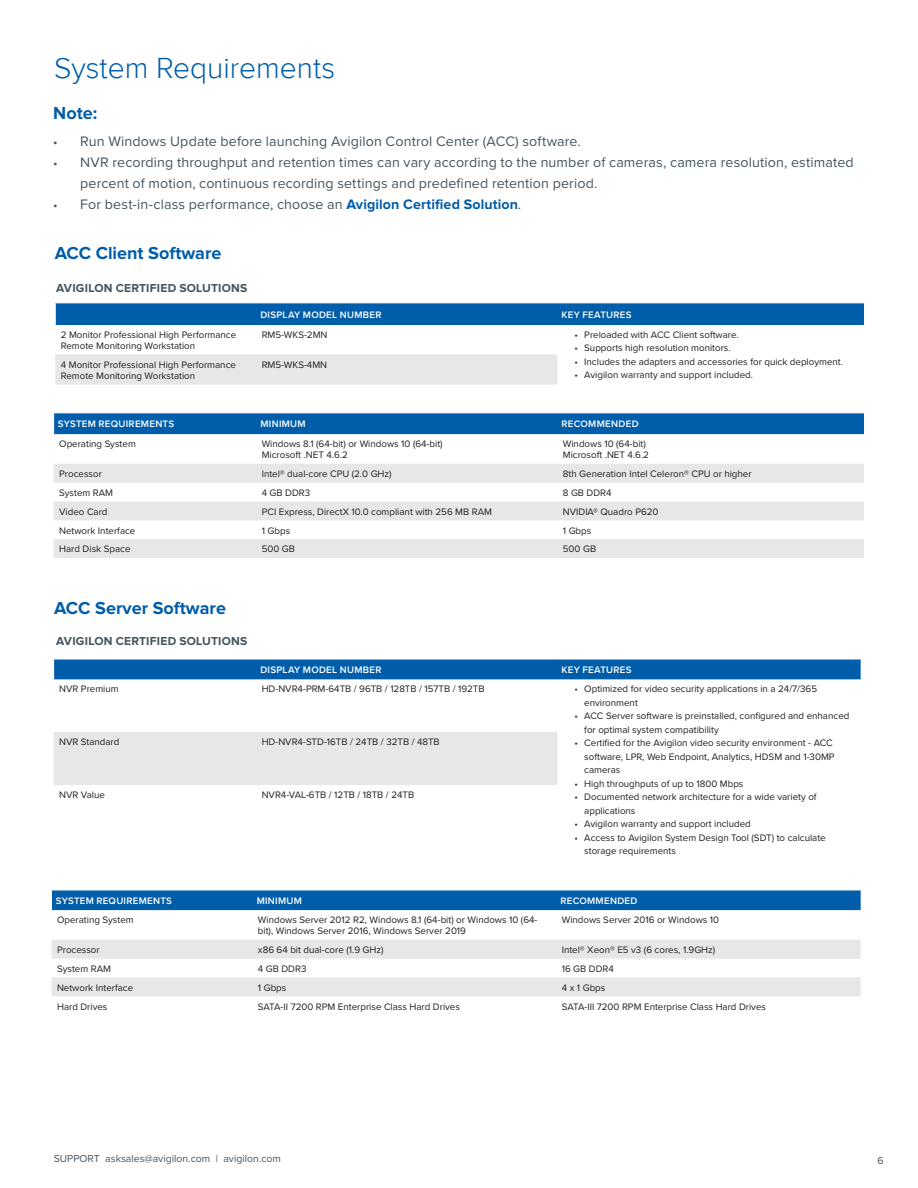
<style>
.page{position:relative;width:918px;height:1188px;background:#fff}
.page>*{position:absolute;margin:0;border:0;box-sizing:border-box;transform-origin:0 0}
.t1{font:300 30px "Proxima Nova";color:#005daa}
.t2{font:700 18px "Proxima Nova";color:#005daa}
.t3{font:14.25px/21px "Proxima Nova";letter-spacing:.01em;color:#45555f}
.t4{font:700 12px "Proxima Nova";letter-spacing:.02em;color:#45555f}
.t5{font:10.5px "Proxima Nova";color:#45555f}
.t6{font:9.75px/13.5px "Proxima Nova";color:#221f1f}
.t7{font:600 9.75px "Proxima Nova";letter-spacing:.03em;color:#fff}
.s1{font-size:12.75px}
.s2{font-weight:700;color:#005daa}
</style>
<div class="page">
<svg style="left:54px;top:434px;width:810px;height:1px"></svg>
<svg style="left:54px;top:464px;width:810px;height:94px;fill:#e6e7e8"></svg>
<div style="left:53px;top:413px;width:811px;height:21px;background:#005daa"></div>
<div style="left:55px;top:354px;width:502px;height:31px;background:#e6e7e8"></div>
<div style="left:55px;top:303px;width:809px;height:22px;background:#005daa"></div>
<div style="left:54px;top:732px;width:503px;height:53px;background:#e6e7e8"></div>
<div style="left:53px;top:660px;width:808px;height:20px;background:#005daa"></div>
<svg style="left:51px;top:910px;width:810px;height:1px"></svg>
<svg style="left:51px;top:940px;width:810px;height:56px;fill:#e6e7e8"></svg>
<div style="left:52px;top:891px;width:809px;height:19px;background:#005daa"></div>
<hr style="left:917px;top:1082px;width:1px;height:106px;background:#005daa">
<h1 class="t1" style="left:54px;top:55px;width:283px">System Requirements</h1>
<h2 class="t2" style="left:53px;top:105px;width:45px">Note:</h2>
<h3 class="t3" style="left:53px;top:132px;width:529px"><span class="s1">•</span> Run Windows Update before launching Avigilon Control Center (ACC) software.</h3>
<h3 class="t3" style="left:80px;top:153px;width:775px;text-indent:-27px"><span class="s1">•</span> NVR recording throughput and retention times can vary according to the number of cameras, camera resolution, estimated percent of motion, continuous recording settings and predefined retention period.</h3>
<h3 class="t3" style="left:53px;top:195px;width:469px"><span class="s1">•</span> For best-in-class performance, choose an <span class="s2">Avigilon Certified Solution</span>.</h3>
<h2 class="t2" style="left:55px;top:245px;width:168px">ACC Client Software</h2>
<p class="t4" style="left:56px;top:283px;width:193px">AVIGILON CERTIFIED SOLUTIONS</p>
<p class="t7" style="left:260px;top:310px;width:123px">DISPLAY MODEL NUMBER</p>
<p class="t7" style="left:562px;top:310px;width:71px">KEY FEATURES</p>
<p class="t6" style="left:61px;top:329px;width:177px;line-height:11.2px">2 Monitor Professional High Performance<br>Remote Monitoring Workstation</p>
<p class="t6" style="left:262px;top:328px;width:67px">RM5-WKS-2MN</p>
<p class="t6" style="left:575px;top:328px;width:166px">• Preloaded with ACC Client software.</p>
<p class="t6" style="left:575px;top:342px;width:158px">• Supports high resolution monitors.</p>
<p class="t6" style="left:575px;top:355px;width:270px">• Includes the adapters and accessories for quick deployment.</p>
<p class="t6" style="left:575px;top:369px;width:180px">• Avigilon warranty and support included.</p>
<p class="t6" style="left:61px;top:359px;width:177px;line-height:11.2px">4 Monitor Professional High Performance<br>Remote Monitoring Workstation</p>
<p class="t6" style="left:262px;top:358px;width:67px">RM5-WKS-4MN</p>
<p class="t7" style="left:58px;top:420px;width:118px">SYSTEM REQUIREMENTS</p>
<p class="t7" style="left:260px;top:420px;width:47px">MINIMUM</p>
<p class="t7" style="left:562px;top:420px;width:78px">RECOMMENDED</p>
<p class="t6" style="left:59px;top:437px;width:78px">Operating System</p>
<p class="t6" style="left:262px;top:439px;width:182px;line-height:11.2px">Windows 8.1 (64-bit) or Windows 10 (64-bit)<br>Microsoft .NET 4.6.2</p>
<p class="t6" style="left:563px;top:439px;width:88px;line-height:11.2px">Windows 10 (64-bit)<br>Microsoft .NET 4.6.2</p>
<p class="t6" style="left:59px;top:468px;width:44px">Processor</p>
<p class="t6" style="left:262px;top:468px;width:131px">Intel® dual-core CPU (2.0 GHz)</p>
<p class="t6" style="left:563px;top:468px;width:190px">8th Generation Intel Celeron® CPU or higher</p>
<p class="t6" style="left:59px;top:486px;width:55px">System RAM</p>
<p class="t6" style="left:262px;top:486px;width:50px">4 GB DDR3</p>
<p class="t6" style="left:563px;top:486px;width:50px">8 GB DDR4</p>
<p class="t6" style="left:59px;top:505px;width:50px">Video Card</p>
<p class="t6" style="left:262px;top:505px;width:232px">PCI Express, DirectX 10.0 compliant with 256 MB RAM</p>
<p class="t6" style="left:563px;top:505px;width:97px">NVIDIA® Quadro P620</p>
<p class="t6" style="left:59px;top:524px;width:78px">Network Interface</p>
<p class="t6" style="left:262px;top:524px;width:30px">1 Gbps</p>
<p class="t6" style="left:563px;top:524px;width:30px">1 Gbps</p>
<p class="t6" style="left:59px;top:543px;width:73px">Hard Disk Space</p>
<p class="t6" style="left:262px;top:543px;width:35px">500 GB</p>
<p class="t6" style="left:563px;top:543px;width:35px">500 GB</p>
<h2 class="t2" style="left:54px;top:601px;width:173px">ACC Server Software</h2>
<p class="t4" style="left:56px;top:636px;width:193px">AVIGILON CERTIFIED SOLUTIONS</p>
<p class="t7" style="left:260px;top:666px;width:123px">DISPLAY MODEL NUMBER</p>
<p class="t7" style="left:562px;top:666px;width:71px">KEY FEATURES</p>
<p class="t6" style="left:59px;top:683px;width:61px">NVR Premium</p>
<p class="t6" style="left:262px;top:683px;width:224px">HD-NVR4-PRM-64TB / 96TB / 128TB / 157TB / 192TB</p>
<p class="t6" style="left:584px;top:683px;width:234px;text-indent:-10px">• Optimized for video security applications in a 24/7/365 environment</p>
<p class="t6" style="left:584px;top:710px;width:267px;text-indent:-10px">• ACC Server software is preinstalled, configured and enhanced for optimal system compatibility</p>
<p class="t6" style="left:584px;top:737px;width:252px;text-indent:-10px">• Certified for the Avigilon video security environment - ACC software, LPR, Web Endpoint, Analytics, HDSM and 1-30MP cameras</p>
<p class="t6" style="left:575px;top:777px;width:170px">• High throughputs of up to 1800 Mbps</p>
<p class="t6" style="left:584px;top:791px;width:234px;text-indent:-10px">• Documented network architecture for a wide variety of applications</p>
<p class="t6" style="left:575px;top:818px;width:178px">• Avigilon warranty and support included</p>
<p class="t6" style="left:584px;top:831px;width:243px;text-indent:-10px">• Access to Avigilon System Design Tool (SDT) to calculate storage requirements</p>
<p class="t6" style="left:59px;top:736px;width:62px">NVR Standard</p>
<p class="t6" style="left:262px;top:736px;width:180px">HD-NVR4-STD-16TB / 24TB / 32TB / 48TB</p>
<p class="t6" style="left:59px;top:789px;width:47px">NVR Value</p>
<p class="t6" style="left:262px;top:789px;width:154px">NVR4-VAL-6TB / 12TB / 18TB / 24TB</p>
<p class="t7" style="left:56px;top:897px;width:118px">SYSTEM REQUIREMENTS</p>
<p class="t7" style="left:257px;top:897px;width:47px">MINIMUM</p>
<p class="t7" style="left:560px;top:897px;width:78px">RECOMMENDED</p>
<p class="t6" style="left:57px;top:913px;width:78px">Operating System</p>
<p class="t6" style="left:258px;top:915px;width:281px;line-height:11.2px">Windows Server 2012 R2, Windows 8.1 (64-bit) or Windows 10 (64- bit), Windows Server 2016, Windows Server 2019</p>
<p class="t6" style="left:562px;top:913px;width:159px">Windows Server 2016 or Windows 10</p>
<p class="t6" style="left:57px;top:944px;width:44px">Processor</p>
<p class="t6" style="left:258px;top:944px;width:127px">x86 64 bit dual-core (1.9 GHz)</p>
<p class="t6" style="left:562px;top:944px;width:155px">Intel® Xeon® E5 v3 (6 cores, 1.9GHz)</p>
<p class="t6" style="left:57px;top:962px;width:55px">System RAM</p>
<p class="t6" style="left:258px;top:962px;width:50px">4 GB DDR3</p>
<p class="t6" style="left:562px;top:962px;width:54px">16 GB DDR4</p>
<p class="t6" style="left:57px;top:981px;width:78px">Network Interface</p>
<p class="t6" style="left:258px;top:981px;width:30px">1 Gbps</p>
<p class="t6" style="left:562px;top:981px;width:45px">4 x 1 Gbps</p>
<p class="t6" style="left:57px;top:1000px;width:52px">Hard Drives</p>
<p class="t6" style="left:258px;top:1000px;width:204px">SATA-II 7200 RPM Enterprise Class Hard Drives</p>
<p class="t6" style="left:562px;top:1000px;width:206px">SATA-III 7200 RPM Enterprise Class Hard Drives</p>
<p class="t5" style="left:54px;top:1154px;width:229px">SUPPORT asksales@avigilon.com | avigilon.com</p>
<p class="t5" style="left:878px;top:1156px;width:8px">6</p>
</div>
